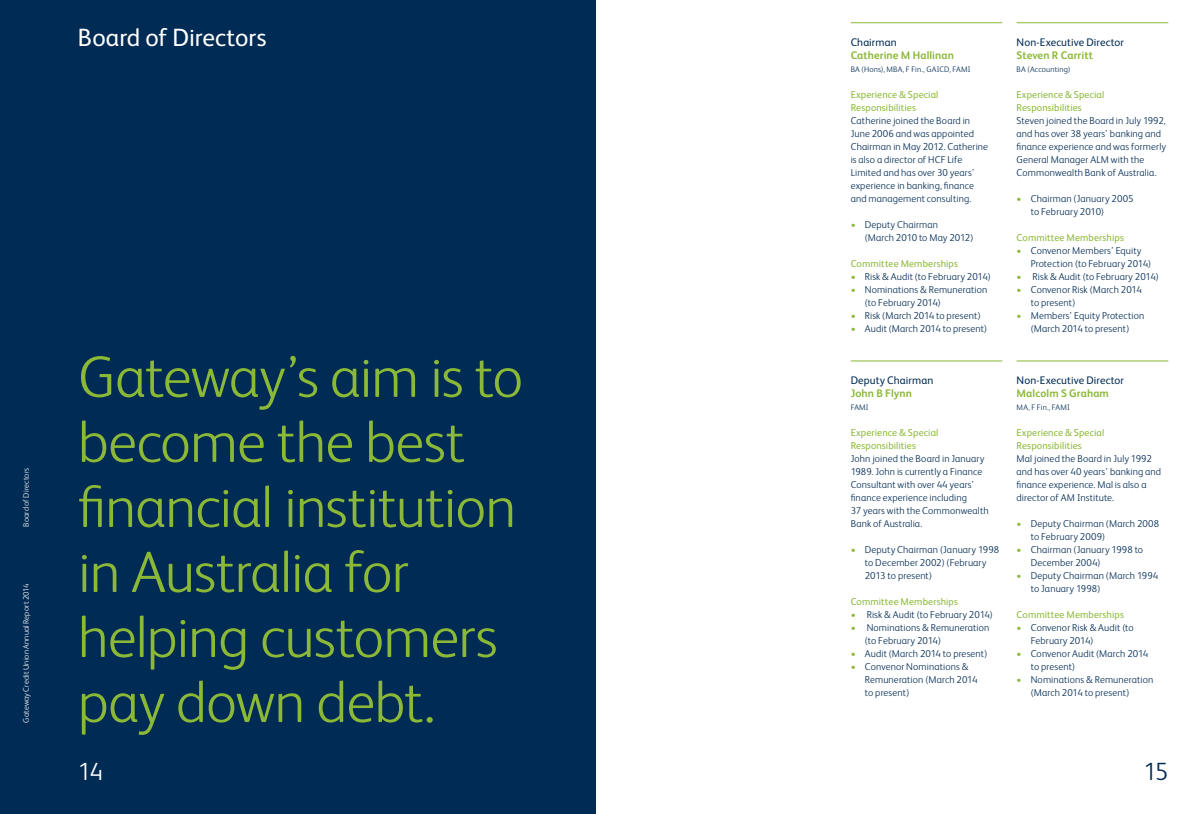
<style>
.page{position:relative;width:1191px;height:814px;background:#fff}
.page>*{position:absolute;margin:0;border:0;box-sizing:border-box;transform-origin:0 0}
.t1{font:300 58.5px/65px "FS Albert";letter-spacing:-.01em;color:#8bb836}
.t2{font:25px "FS Albert";color:#fff}
.t3{font:300 25px "FS Albert";color:#002b54}
.t4{font:300 25px "FS Albert";color:#fff}
.t5{font:11px "FS Albert";letter-spacing:.01em;color:#002b54}
.t6{font:700 11px "FS Albert";letter-spacing:.005em;color:#8bb836}
.t7{font:300 10px/13px "FS Albert";letter-spacing:.015em;color:#002b54}
.t8{font:10px/13px "FS Albert";letter-spacing:.01em;color:#8bb836}
.t9{font:300 8px "FS Albert";letter-spacing:.02em;color:#002b54}
.t10{font:300 8px "FS Albert";letter-spacing:.015em;color:#fff}
.s1{color:#8bb836}
</style>
<div class="page">
<hr style="left:850px;top:22px;width:152px;height:1px;background:#8bb836">
<hr style="left:850px;top:360px;width:152px;height:1px;background:#8bb836">
<hr style="left:1016px;top:22px;width:152px;height:1px;background:#8bb836">
<hr style="left:1016px;top:360px;width:152px;height:1px;background:#8bb836">
<div style="left:0;top:0;width:595px;height:814px;background:#002b54"></div>
<h2 class="t2" style="left:78px;top:21px;width:190px">Board of Directors</h2>
<p class="t10" style="left:21px;top:527px;width:61px;rotate:-90deg">Board of Directors</p>
<p class="t10" style="left:21px;top:722px;width:141px;rotate:-90deg">Gateway Credit Union Annual Report 2014</p>
<h1 class="t1" style="left:78px;top:341px;width:446px">Gateway’s aim is to become the best financial institution in Australia for helping customers pay down debt.</h1>
<h2 class="t4" style="left:78px;top:755px;width:26px">14</h2>
<p class="t5" style="left:850px;top:35px;width:48px">Chairman</p>
<p class="t6" style="left:850px;top:47px;width:105px">Catherine M Hallinan</p>
<p class="t9" style="left:850px;top:64px;width:121px">BA (Hons), MBA, F Fin., GAICD, FAMI</p>
<p class="t8" style="left:850px;top:87px;width:89px">Experience &amp; Special<br>Responsibilities</p>
<p class="t7" style="left:850px;top:113px;width:139px">Catherine joined the Board in<br>June 2006 and was appointed<br>Chairman in May 2012. Catherine is also a director of HCF Life<br>Limited and has over 30 years’ experience in banking, finance and management consulting.</p>
<p class="t7" style="left:865px;top:217px;width:110px;text-indent:-14px"><span class="s1">•</span> Deputy Chairman<br>(March 2010 to May 2012)</p>
<p class="t8" style="left:850px;top:256px;width:109px">Committee Memberships</p>
<p class="t7" style="left:850px;top:269px;width:141px"><span class="s1">•</span> Risk &amp; Audit (to February 2014)</p>
<p class="t7" style="left:865px;top:282px;width:124px;text-indent:-14px"><span class="s1">•</span> Nominations &amp; Remuneration (to February 2014)</p>
<p class="t7" style="left:850px;top:308px;width:131px"><span class="s1">•</span> Risk (March 2014 to present)</p>
<p class="t7" style="left:850px;top:321px;width:138px"><span class="s1">•</span> Audit (March 2014 to present)</p>
<p class="t5" style="left:850px;top:373px;width:84px">Deputy Chairman</p>
<p class="t6" style="left:850px;top:385px;width:63px">John B Flynn</p>
<p class="t9" style="left:850px;top:402px;width:19px">FAMI</p>
<p class="t8" style="left:850px;top:425px;width:89px">Experience &amp; Special<br>Responsibilities</p>
<p class="t7" style="left:850px;top:451px;width:139px">John joined the Board in January<br>1989. John is currently a Finance<br>Consultant with over 44 years’ finance experience including<br>37 years with the Commonwealth<br>Bank of Australia.</p>
<p class="t7" style="left:865px;top:542px;width:136px;text-indent:-14px"><span class="s1">•</span> Deputy Chairman (January 1998 to December 2002) (February<br>2013 to present)</p>
<p class="t8" style="left:850px;top:594px;width:109px">Committee Memberships</p>
<p class="t7" style="left:850px;top:607px;width:144px"><span class="s1">•</span> Risk &amp; Audit (to February 2014)</p>
<p class="t7" style="left:865px;top:620px;width:126px;text-indent:-14px"><span class="s1">•</span> Nominations &amp; Remuneration (to February 2014)</p>
<p class="t7" style="left:850px;top:646px;width:138px"><span class="s1">•</span> Audit (March 2014 to present)</p>
<p class="t7" style="left:865px;top:659px;width:114px;text-indent:-14px"><span class="s1">•</span> Convenor Nominations &amp;<br>Remuneration (March 2014 to present)</p>
<p class="t5" style="left:1016px;top:35px;width:109px">Non-Executive Director</p>
<p class="t6" style="left:1016px;top:47px;width:78px">Steven R Carritt</p>
<p class="t9" style="left:1016px;top:64px;width:55px">BA (Accounting)</p>
<p class="t8" style="left:1016px;top:87px;width:89px">Experience &amp; Special<br>Responsibilities</p>
<p class="t7" style="left:1016px;top:113px;width:151px">Steven joined the Board in July 1992, and has over 38 years’ banking and finance experience and was formerly General Manager ALM with the Commonwealth Bank of Australia.</p>
<p class="t7" style="left:1030px;top:191px;width:104px;text-indent:-14px"><span class="s1">•</span> Chairman (January 2005 to February 2010)</p>
<p class="t8" style="left:1016px;top:230px;width:109px">Committee Memberships</p>
<p class="t7" style="left:1030px;top:243px;width:122px;text-indent:-14px"><span class="s1">•</span> Convenor Members’ Equity<br>Protection (to February 2014)</p>
<p class="t7" style="left:1016px;top:269px;width:144px"><span class="s1">•</span> Risk &amp; Audit (to February 2014)</p>
<p class="t7" style="left:1030px;top:282px;width:113px;text-indent:-14px"><span class="s1">•</span> Convenor Risk (March 2014 to present)</p>
<p class="t7" style="left:1016px;top:308px;width:129px;text-align:center"><span class="s1">•</span> Members’ Equity Protection (March 2014 to present)</p>
<p class="t5" style="left:1016px;top:373px;width:109px">Non-Executive Director</p>
<p class="t6" style="left:1016px;top:385px;width:94px">Malcolm S Graham</p>
<p class="t9" style="left:1016px;top:402px;width:55px">MA, F Fin., FAMI</p>
<p class="t8" style="left:1016px;top:425px;width:89px">Experience &amp; Special<br>Responsibilities</p>
<p class="t7" style="left:1016px;top:451px;width:146px">Mal joined the Board in July 1992 and has over 40 years’ banking and finance experience. Mal is also a director of AM Institute.</p>
<p class="t7" style="left:1030px;top:516px;width:130px;text-indent:-14px"><span class="s1">•</span> Deputy Chairman (March 2008 to February 2009)</p>
<p class="t7" style="left:1030px;top:542px;width:114px;text-indent:-14px"><span class="s1">•</span> Chairman (January 1998 to<br>December 2004)</p>
<p class="t7" style="left:1030px;top:568px;width:129px;text-indent:-14px"><span class="s1">•</span> Deputy Chairman (March 1994 to January 1998)</p>
<p class="t8" style="left:1016px;top:607px;width:109px">Committee Memberships</p>
<p class="t7" style="left:1030px;top:620px;width:105px;text-indent:-14px"><span class="s1">•</span> Convenor Risk &amp; Audit (to<br>February 2014)</p>
<p class="t7" style="left:1030px;top:646px;width:119px;text-indent:-14px"><span class="s1">•</span> Convenor Audit (March 2014 to present)</p>
<p class="t7" style="left:1030px;top:672px;width:124px;text-indent:-14px"><span class="s1">•</span> Nominations &amp; Remuneration (March 2014 to present)</p>
<h2 class="t3" style="left:1143px;top:755px;width:26px">15</h2>
</div>
